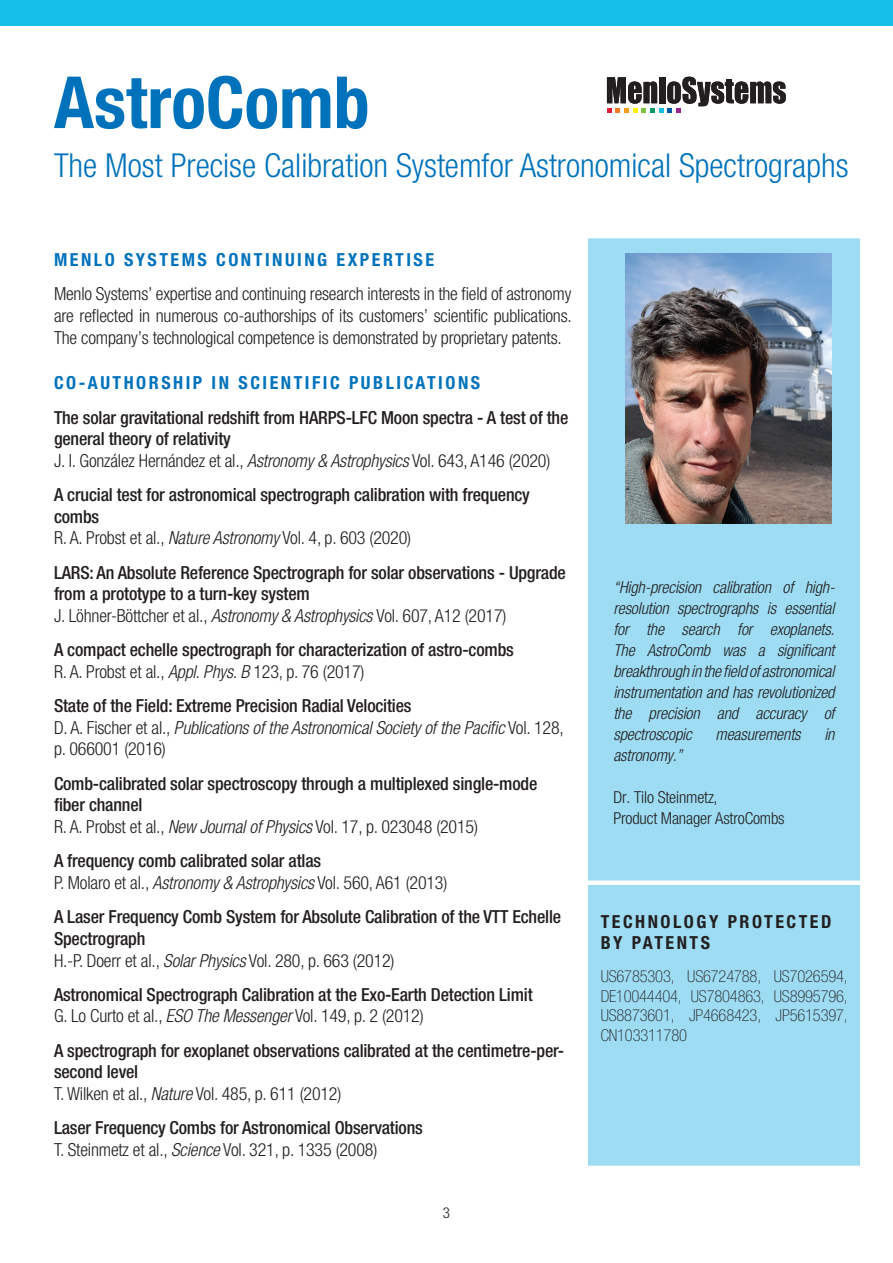
<style>
.page{position:relative;width:893px;height:1263px;background:#fff}
.page>*{position:absolute;margin:0;border:0;box-sizing:border-box;transform-origin:0 0}
.t1{font:700 condensed 72px "Helvetica Neue LT Pro";color:#0072bc}
.t2{font:300 condensed 33px "Helvetica Neue LT Pro";color:#0072bc}
.t3{font:500 condensed 18px/21.6px "Helvetica Neue LT Pro";letter-spacing:-.01em;color:#231f20}
.t4{font:300 condensed 18px/21.6px "Helvetica Neue LT Pro";letter-spacing:-.01em;color:#231f20;text-align:justify}
.t5{font:700 condensed 18px "Helvetica Neue LT Pro";letter-spacing:.14em;color:#0072bc}
.t6{font:700 condensed 18px/21.6px "Helvetica Neue LT Pro";letter-spacing:.14em;color:#231f20}
.t7{font:italic 300 condensed 16.5px/21px "Helvetica Neue LT Pro";letter-spacing:-.01em;color:#231f20;text-align:justify}
.t8{font:100 condensed 16.5px/19.8px "Helvetica Neue LT Pro";letter-spacing:-.01em;color:#231f20;text-align:justify}
.t9{font:300 condensed 16.5px/21px "Helvetica Neue LT Pro";letter-spacing:-.01em;color:#231f20}
.t10{font:300 condensed 15px "Helvetica Neue LT Pro";color:#231f20}
.s1{font-weight:300}
.s2{font-weight:300;font-style:italic}
</style>
<div class="page">
<div style="left:0;top:0;width:893px;height:26px;background:#15bfe9"></div>
<svg style="left:607px;top:77px;width:179px;height:36px"></svg>
<div style="left:588px;top:238px;width:272px;height:928px;background:#9ddcf3"></div>
<img style="left:625px;top:253px;width:206px;height:270px">
<h1 class="t1" style="left:54px;top:59px;width:317px">AstroComb</h1>
<h2 class="t2" style="left:54px;top:146px;width:796px">The Most Precise Calibration Systemfor Astronomical Spectrographs</h2>
<p class="t5" style="left:54px;top:249px;width:382px">MENLO SYSTEMS CONTINUING EXPERTISE</p>
<p class="t4" style="left:54px;top:283px;width:519px">Menlo Systems’ expertise and continuing research interests in the field of astronomy are reflected in numerous co-authorships of its customers’ scientific publications.<br>The company’s technological competence is demonstrated by proprietary patents.</p>
<p class="t5" style="left:54px;top:372px;width:428px">CO-AUTHORSHIP IN SCIENTIFIC PUBLICATIONS</p>
<p class="t3" style="left:54px;top:406px;width:516px">The solar gravitational redshift from HARPS-LFC Moon spectra - A test of the general theory of relativity<br><span class="s1">J. I. González Hernández et al.,</span> <span class="s2">Astronomy &amp; Astrophysics</span> <span class="s1">Vol. 643, A146 (2020)</span></p>
<p class="t3" style="left:54px;top:484px;width:477px">A crucial test for astronomical spectrograph calibration with frequency combs<br><span class="s1">R. A. Probst et al.,</span> <span class="s2">Nature Astronomy</span> <span class="s1">Vol. 4, p. 603 (2020)</span></p>
<p class="t3" style="left:54px;top:561px;width:513px">LARS: An Absolute Reference Spectrograph for solar observations - Upgrade from a prototype to a turn-key system<br><span class="s1">J. Löhner-Böttcher et al.,</span> <span class="s2">Astronomy &amp; Astrophysics</span> <span class="s1">Vol. 607, A12 (2017)</span></p>
<p class="t3" style="left:54px;top:639px;width:461px">A compact echelle spectrograph for characterization of astro-combs<br><span class="s1">R. A. Probst et al.,</span> <span class="s2">Appl. Phys. B</span> <span class="s1">123, p. 76 (2017)</span></p>
<p class="t3" style="left:54px;top:695px;width:511px">State of the Field: Extreme Precision Radial Velocities<br><span class="s1">D. A. Fischer et al.,</span> <span class="s2">Publications of the Astronomical Society of the Pacific</span> <span class="s1">Vol. 128, p. 066001 (2016)</span></p>
<p class="t3" style="left:54px;top:772px;width:485px">Comb-calibrated solar spectroscopy through a multiplexed single-mode fiber channel<br><span class="s1">R. A. Probst et al.,</span> <span class="s2">New Journal of Physics</span> <span class="s1">Vol. 17, p. 023048 (2015)</span></p>
<p class="t3" style="left:54px;top:850px;width:395px">A frequency comb calibrated solar atlas<br><span class="s1">P. Molaro et al.,</span> <span class="s2">Astronomy &amp; Astrophysics</span> <span class="s1">Vol. 560, A61 (2013)</span></p>
<p class="t3" style="left:54px;top:906px;width:509px">A Laser Frequency Comb System for Absolute Calibration of the VTT Echelle<br>Spectrograph<br><span class="s1">H.-P. Doerr et al.,</span> <span class="s2">Solar Physics</span> <span class="s1">Vol. 280, p. 663 (2012)</span></p>
<p class="t3" style="left:54px;top:983px;width:480px">Astronomical Spectrograph Calibration at the Exo-Earth Detection Limit<br><span class="s1">G. Lo Curto et al.,</span> <span class="s2">ESO The Messenger</span> <span class="s1">Vol. 149, p. 2 (2012)</span></p>
<p class="t3" style="left:54px;top:1039px;width:511px">A spectrograph for exoplanet observations calibrated at the centimetre-per&shy;second level<br><span class="s1">T. Wilken et al.,</span> <span class="s2">Nature</span> <span class="s1">Vol. 485, p. 611 (2012)</span></p>
<p class="t3" style="left:54px;top:1117px;width:370px">Laser Frequency Combs for Astronomical Observations<br><span class="s1">T. Steinmetz et al.,</span> <span class="s2">Science</span> <span class="s1">Vol. 321, p. 1335 (2008)</span></p>
<p class="t10" style="left:443px;top:1204px;width:9px">3</p>
<p class="t7" style="left:613px;top:577px;width:223px">“High-precision calibration of high&shy;resolution spectrographs is essential for the search for exoplanets.<br>The AstroComb was a significant breakthrough in the field of astronomical instrumentation and has revolutionized the precision and accuracy of spectroscopic</p>
<p class="t7" style="left:716px;top:724px;width:86px">measurements</p>
<p class="t7" style="left:824px;top:724px;width:12px">in</p>
<p class="t7" style="left:613px;top:745px;width:70px">astronomy.”</p>
<p class="t9" style="left:613px;top:787px;width:173px">Dr. Tilo Steinmetz,<br>Product Manager AstroCombs</p>
<p class="t6" style="left:601px;top:910px;width:232px">TECHNOLOGY PROTECTED<br>BY PATENTS</p>
<p class="t8" style="left:601px;top:966px;width:249px">US6785303, US6724788, US7026594, DE10044404, US7804863, US8995796, US8873601, JP4668423, JP5615397, CN103311780</p>
</div>
